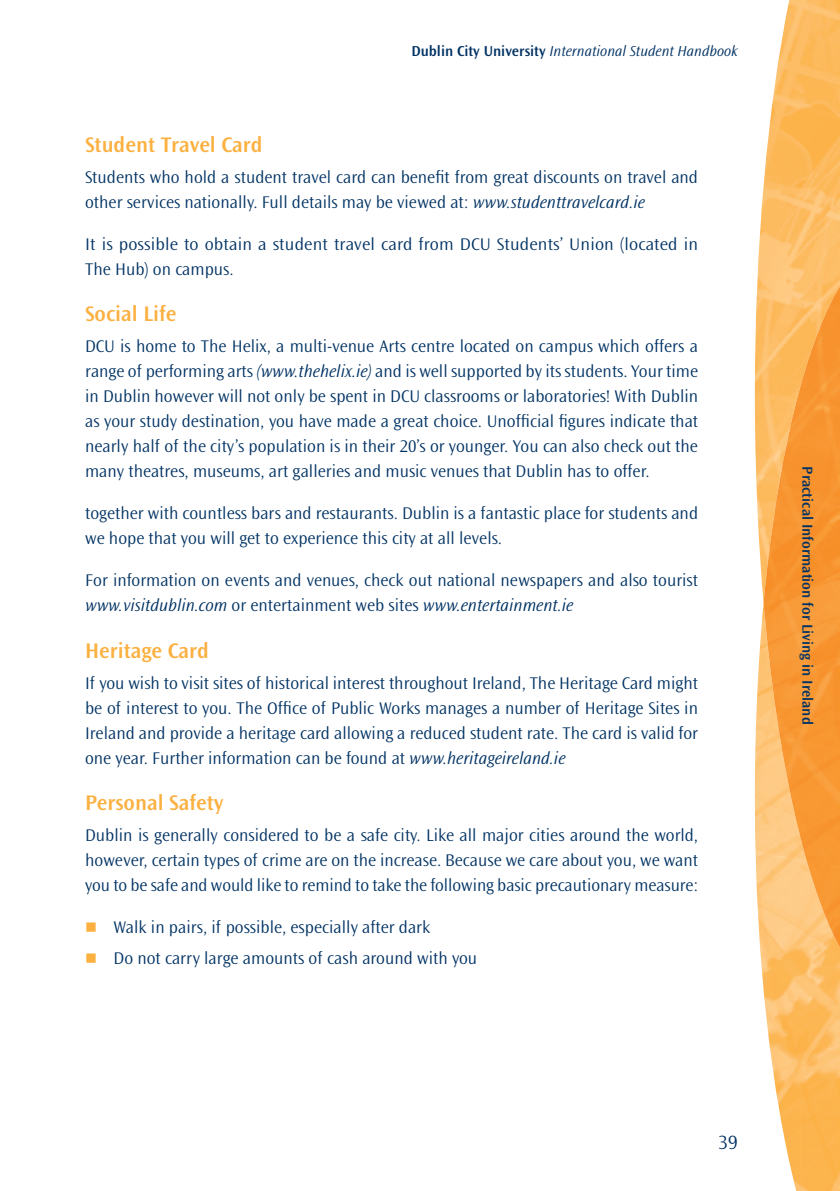
<style>
.page{position:relative;width:840px;height:1191px;background:#fff}
.page>*{position:absolute;margin:0;border:0;box-sizing:border-box;transform-origin:0 0}
.t1{font:600 22px "Ocean Sans Std";color:#fbb040}
.t2{font:300 20px "Ocean Sans Std";color:#003263}
.t3{font:300 17.6px/25px "Ocean Sans Std";color:#003263}
.t4{font:italic 300 15px "Ocean Sans Std";color:#003263}
.t5{font:600 15px "Ocean Sans Std";color:#003263}
.s1{font-weight:600;font-style:normal}
.s2{font-style:italic}
.s3{color:#fbb040}
</style>
<div class="page">
<img style="left:754px;top:0;width:85px;height:1191px">
<img style="left:763px;top:286px;width:76px;height:662px">
<p class="t4" style="left:411px;top:43px;width:328px"><span class="s1">Dublin City University</span> International Student Handbook</p>
<p class="t1" style="left:85px;top:133px;width:179px">Student Travel Card</p>
<p class="t3" style="left:85px;top:165px;width:614px">Students who hold a student travel card can benefit from great discounts on travel and other services nationally. Full details may be viewed at: <span class="s2">www.studenttravelcard.ie</span></p>
<p class="t3" style="left:85px;top:232px;width:614px">It is possible to obtain a student travel card from DCU Students’ Union (located in<br>The Hub) on campus.</p>
<p class="t1" style="left:85px;top:302px;width:93px">Social Life</p>
<p class="t3" style="left:85px;top:334px;width:614px;text-align:justify">DCU is home to The Helix, a multi-venue Arts centre located on campus which offers a range of performing arts <span class="s2">(www.thehelix.ie)</span> and is well supported by its students. Your time in Dublin however will not only be spent in DCU classrooms or laboratories! With Dublin as your study destination, you have made a great choice. Unofficial figures indicate that nearly half of the city’s population is in their 20’s or younger. You can also check out the many theatres, museums, art galleries and music venues that Dublin has to offer.</p>
<p class="t3" style="left:85px;top:501px;width:614px">together with countless bars and restaurants. Dublin is a fantastic place for students and we hope that you will get to experience this city at all levels.</p>
<p class="t3" style="left:85px;top:568px;width:614px">For information on events and venues, check out national newspapers and also tourist <span class="s2">www.visitdublin.com</span> or entertainment web sites <span class="s2">www.entertainment.ie</span></p>
<p class="t1" style="left:85px;top:638px;width:125px">Heritage Card</p>
<p class="t3" style="left:85px;top:670px;width:614px;text-align:justify">If you wish to visit sites of historical interest throughout Ireland, The Heritage Card might be of interest to you. The Office of Public Works manages a number of Heritage Sites in Ireland and provide a heritage card allowing a reduced student rate. The card is valid for one year. Further information can be found at <span class="s2">www.heritageireland.ie</span></p>
<p class="t1" style="left:85px;top:791px;width:140px">Personal Safety</p>
<p class="t3" style="left:85px;top:823px;width:614px;text-align:justify">Dublin is generally considered to be a safe city. Like all major cities around the world, however, certain types of crime are on the increase. Because we care about you, we want you to be safe and would like to remind to take the following basic precautionary measure:</p>
<p class="t3" style="left:85px;top:915px;width:346px"><span class="s3">■</span> Walk in pairs, if possible, especially after dark</p>
<p class="t3" style="left:85px;top:945px;width:393px"><span class="s3">■</span> Do not carry large amounts of cash around with you</p>
<p class="t5" style="left:815px;top:466px;width:260px;rotate:90deg">Practical Information for Living in Ireland</p>
<p class="t2" style="left:718px;top:1131px;width:21px">39</p>
</div>
